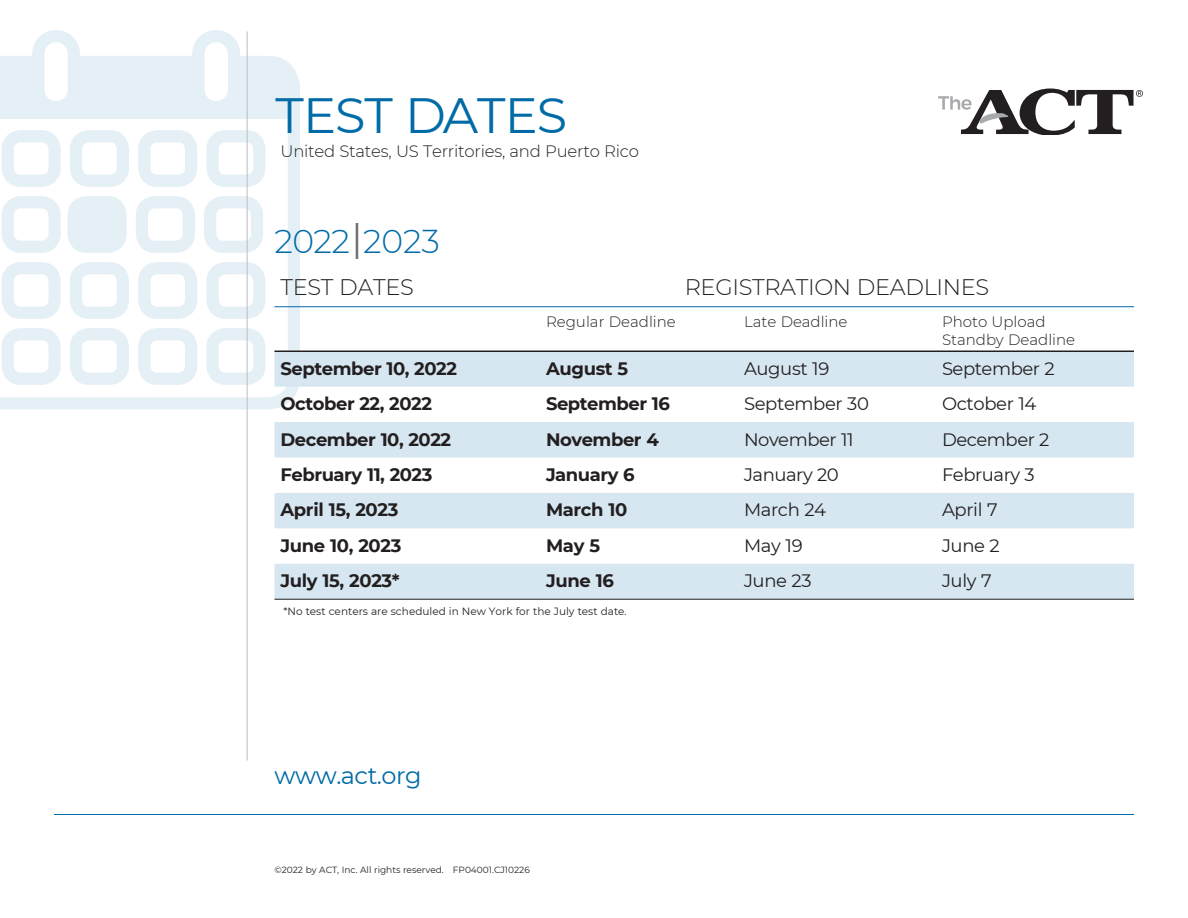
<style>
.page{position:relative;width:1188px;height:918px;background:#fff}
.page>*{position:absolute;margin:0;border:0;box-sizing:border-box;transform-origin:0 0}
.t1{font:49.5px "Montserrat";letter-spacing:-.02em;color:#006ba7}
.t2{font:300 33px "Montserrat";letter-spacing:-.015em;color:#006ba7}
.t3{font:24px "Montserrat";letter-spacing:-.02em;color:#006ba7}
.t4{font:300 22.5px "Montserrat";letter-spacing:-.015em;color:#231f20}
.t5{font:700 18px "Montserrat";letter-spacing:-.025em;color:#231f20}
.t6{font:18px "Montserrat";letter-spacing:-.02em;color:#231f20}
.t7{font:300 16.5px "Montserrat";letter-spacing:-.015em;color:#231f20}
.t8{font:300 15px/18px "Montserrat";color:#231f20}
.t9{font:10.5px "Montserrat";color:#231f20}
.t10{font:9px "Montserrat";color:#231f20}
.s1{font-size:48px;color:#6c6d70}
</style>
<div class="page">
<svg style="left:0;top:56px;width:300px;height:353px"></svg>
<div style="left:28px;top:61px;width:56px;height:57px;border:12px solid #e5eff6;border-radius:50%"></div>
<div style="left:188px;top:61px;width:57px;height:57px;border:12px solid #e5eff6;border-radius:50%"></div>
<div style="left:2px;top:130px;width:59px;height:57px;border:12px solid #e5eff6;border-radius:13px"></div>
<div style="left:70px;top:130px;width:59px;height:57px;border:12px solid #e5eff6;border-radius:13px"></div>
<div style="left:138px;top:130px;width:59px;height:57px;border:12px solid #e5eff6;border-radius:13px"></div>
<div style="left:206px;top:130px;width:59px;height:57px;border:12px solid #e5eff6;border-radius:13px"></div>
<div style="left:138px;top:262px;width:59px;height:57px;border:12px solid #e5eff6;border-radius:13px"></div>
<div style="left:2px;top:262px;width:59px;height:57px;border:12px solid #e5eff6;border-radius:13px"></div>
<div style="left:70px;top:262px;width:59px;height:57px;border:12px solid #e5eff6;border-radius:13px"></div>
<div style="left:206px;top:262px;width:59px;height:57px;border:12px solid #e5eff6;border-radius:13px"></div>
<div style="left:138px;top:328px;width:59px;height:57px;border:12px solid #e5eff6;border-radius:13px"></div>
<div style="left:2px;top:328px;width:59px;height:57px;border:12px solid #e5eff6;border-radius:13px"></div>
<div style="left:70px;top:328px;width:59px;height:57px;border:12px solid #e5eff6;border-radius:13px"></div>
<div style="left:206px;top:328px;width:59px;height:57px;border:12px solid #e5eff6;border-radius:13px"></div>
<div style="left:136px;top:196px;width:59px;height:57px;border:12px solid #e5eff6;border-radius:13px"></div>
<div style="left:74px;top:202px;width:47px;height:45px;background:#e5eff6;border-radius:13px"></div>
<div style="left:68px;top:196px;width:59px;height:57px;border:12px solid #e5eff6;border-radius:13px"></div>
<div style="left:204px;top:196px;width:59px;height:57px;border:12px solid #e5eff6;border-radius:13px"></div>
<div style="left:2px;top:196px;width:59px;height:57px;border:12px solid #e5eff6;border-radius:13px"></div>
<div style="left:38px;top:36px;width:36px;height:71px;background:#fff;border-radius:18px"></div>
<div style="left:32px;top:30px;width:48px;height:83px;border:12px solid #e5eff6;border-radius:18px"></div>
<div style="left:198px;top:36px;width:36px;height:71px;background:#fff;border-radius:18px"></div>
<div style="left:192px;top:30px;width:48px;height:83px;border:12px solid #e5eff6;border-radius:18px"></div>
<hr style="left:247px;top:32px;width:1px;height:728px;background:#bcbdc0">
<hr style="left:54px;top:814px;width:1080px;height:1px;background:#006ba7">
<svg style="left:938px;top:88px;width:205px;height:47px"></svg>
<svg style="left:274px;top:352px;width:860px;height:247px;fill:#d6e7f2"></svg>
<hr style="left:274px;top:351px;width:266px;height:1px;background:#231f20">
<hr style="left:540px;top:351px;width:198px;height:1px;background:#231f20">
<hr style="left:738px;top:351px;width:198px;height:1px;background:#231f20">
<hr style="left:936px;top:351px;width:198px;height:1px;background:#231f20">
<hr style="left:274px;top:599px;width:266px;height:1px;background:#231f20">
<hr style="left:540px;top:599px;width:198px;height:1px;background:#231f20">
<hr style="left:738px;top:599px;width:198px;height:1px;background:#231f20">
<hr style="left:936px;top:599px;width:198px;height:1px;background:#231f20">
<hr style="left:274px;top:306px;width:266px;height:1px;background:#006ba7">
<hr style="left:540px;top:306px;width:198px;height:1px;background:#006ba7">
<hr style="left:738px;top:306px;width:198px;height:1px;background:#006ba7">
<hr style="left:936px;top:306px;width:198px;height:1px;background:#006ba7">
<p class="t1" style="left:276px;top:82px;width:293px">TEST DATES</p>
<p class="t7" style="left:280px;top:140px;width:360px">United States, US Territories, and Puerto Rico</p>
<p class="t2" style="left:274px;top:219px;width:167px">2022<span class="s1">l</span>2023</p>
<p class="t4" style="left:280px;top:271px;width:135px">TEST DATES</p>
<p class="t4" style="left:685px;top:271px;width:306px">REGISTRATION DEADLINES</p>
<p class="t8" style="left:546px;top:312px;width:131px">Regular Deadline</p>
<p class="t8" style="left:744px;top:312px;width:105px">Late Deadline</p>
<p class="t8" style="left:942px;top:312px;width:135px">Photo Upload<br>Standby Deadline</p>
<p class="t5" style="left:280px;top:355px;width:178px">September 10, 2022</p>
<p class="t5" style="left:546px;top:355px;width:84px">August 5</p>
<p class="t6" style="left:744px;top:356px;width:87px">August 19</p>
<p class="t6" style="left:942px;top:356px;width:114px">September 2</p>
<p class="t5" style="left:280px;top:391px;width:153px">October 22, 2022</p>
<p class="t5" style="left:546px;top:391px;width:126px">September 16</p>
<p class="t6" style="left:744px;top:391px;width:127px">September 30</p>
<p class="t6" style="left:942px;top:391px;width:96px">October 14</p>
<p class="t5" style="left:280px;top:426px;width:172px">December 10, 2022</p>
<p class="t5" style="left:546px;top:426px;width:114px">November 4</p>
<p class="t6" style="left:744px;top:427px;width:111px">November 11</p>
<p class="t6" style="left:942px;top:427px;width:109px">December 2</p>
<p class="t5" style="left:280px;top:462px;width:153px">February 11, 2023</p>
<p class="t5" style="left:546px;top:462px;width:90px">January 6</p>
<p class="t6" style="left:744px;top:462px;width:96px">January 20</p>
<p class="t6" style="left:942px;top:462px;width:94px">February 3</p>
<p class="t5" style="left:280px;top:497px;width:119px">April 15, 2023</p>
<p class="t5" style="left:546px;top:497px;width:83px">March 10</p>
<p class="t6" style="left:744px;top:498px;width:84px">March 24</p>
<p class="t6" style="left:942px;top:498px;width:57px">April 7</p>
<p class="t5" style="left:280px;top:532px;width:122px">June 10, 2023</p>
<p class="t5" style="left:546px;top:532px;width:56px">May 5</p>
<p class="t6" style="left:744px;top:533px;width:60px">May 19</p>
<p class="t6" style="left:942px;top:533px;width:59px">June 2</p>
<p class="t5" style="left:280px;top:568px;width:121px">July 15, 2023*</p>
<p class="t5" style="left:546px;top:568px;width:69px">June 16</p>
<p class="t6" style="left:744px;top:568px;width:69px">June 23</p>
<p class="t6" style="left:942px;top:568px;width:51px">July 7</p>
<p class="t9" style="left:284px;top:604px;width:345px">*No test centers are scheduled in New York for the July test date.</p>
<p class="t3" style="left:274px;top:759px;width:149px">www.act.org</p>
<p class="t10" style="left:274px;top:863px;width:257px">©2022 by ACT, Inc. All rights reserved. FP04001.CJ10226</p>
</div>
